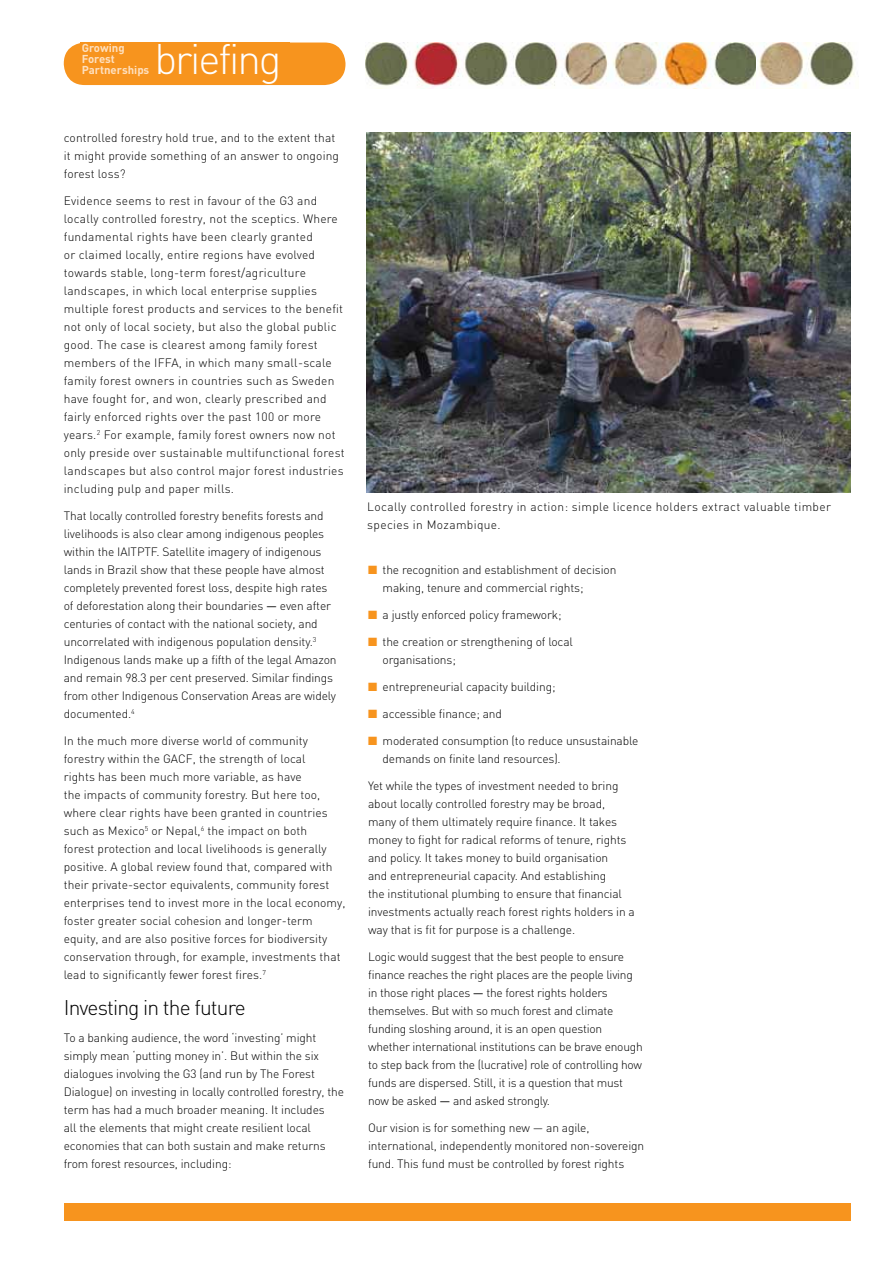
<style>
.page{position:relative;width:893px;height:1263px;background:#fff}
.page>*{position:absolute;margin:0;border:0;box-sizing:border-box;transform-origin:0 0}
.t1{font:300 42.15px "DIN";letter-spacing:-.05em;color:#fff}
.t2{font:300 21px "DIN";letter-spacing:-.04em;color:#000}
.t3{font:300 12px/18px "DIN";letter-spacing:-.01em;color:#000}
.t4{font:300 12px/18px "DIN";letter-spacing:.02em;color:#000}
.t5{font:300 12px/18px "DIN";letter-spacing:.01em;color:#000}
.t6{font:300 12px/18px "DIN";letter-spacing:.03em;color:#000}
.t7{font:700 11.4px/10.8px "DIN";color:#fee0bf}
.s1{font-weight:400}
.s2{color:#f7941e}
</style>
<div class="page">
<div style="left:64px;top:1203px;width:786px;height:17px;background:#f7941e"></div>
<img style="left:365px;top:42px;width:390px;height:47px">
<img style="left:758px;top:42px;width:101px;height:47px">
<div style="left:64px;top:43px;width:281px;height:42px;background:#f7941e;border-radius:21px"></div>
<img style="left:367px;top:133px;width:483px;height:360px">
<p class="t7" style="left:82px;top:42px;width:69px">Growing<br>Forest<br>Partnerships</p>
<h1 class="t1" style="left:154px;top:33px;width:129px">briefing</h1>
<p class="t5" style="left:64px;top:128px;width:277px">controlled forestry hold true, and to the extent that it might provide something of an answer to ongoing forest loss?</p>
<p class="t4" style="left:64px;top:191px;width:282px">Evidence seems to rest in favour of the G3 and locally controlled forestry, not the sceptics. Where fundamental rights have been clearly granted<br>or claimed locally, entire regions have evolved towards stable, long-term forest/agriculture landscapes, in which local enterprise supplies multiple forest products and services to the benefit not only of local society, but also the global public good. The case is clearest among family forest members of the IFFA, in which many small-scale family forest owners in countries such as Sweden have fought for, and won, clearly prescribed and fairly enforced rights over the past 100 or more years.<sup>2</sup> For example, family forest owners now not only preside over sustainable multifunctional forest landscapes but also control major forest industries including pulp and paper mills.</p>
<p class="t3" style="left:64px;top:506px;width:274px">That locally controlled forestry benefits forests and livelihoods is also clear among indigenous peoples within the IAITPTF. Satellite imagery of indigenous lands in Brazil show that these people have almost completely prevented forest loss, despite high rates of deforestation along their boundaries <span class="s1">—</span> even after centuries of contact with the national society, and uncorrelated with indigenous population density.<sup>3<br></sup>Indigenous lands make up a fifth of the legal Amazon and remain 98.3 per cent preserved. Similar findings from other Indigenous Conservation Areas are widely documented.<sup>4</sup></p>
<p class="t3" style="left:64px;top:731px;width:283px">In the much more diverse world of community forestry within the GACF, the strength of local<br>rights has been much more variable, as have<br>the impacts of community forestry. But here too, where clear rights have been granted in countries such as Mexico<sup>5</sup> or Nepal,<sup>6</sup> the impact on both<br>forest protection and local livelihoods is generally positive. A global review found that, compared with their private-sector equivalents, community forest enterprises tend to invest more in the local economy, foster greater social cohesion and longer-term equity, and are also positive forces for biodiversity conservation through, for example, investments that lead to significantly fewer forest fires.<sup>7</sup></p>
<h2 class="t2" style="left:64px;top:993px;width:184px">Investing in the future</h2>
<p class="t3" style="left:64px;top:1028px;width:282px">To a banking audience, the word ‘investing’ might simply mean ‘putting money in’. But within the six dialogues involving the G3 (and run by The Forest Dialogue) on investing in locally controlled forestry, the term has had a much broader meaning. It includes<br>all the elements that might create resilient local economies that can both sustain and make returns from forest resources, including:</p>
<p class="t6" style="left:367px;top:497px;width:465px">Locally controlled forestry in action: simple licence holders extract valuable timber species in Mozambique.</p>
<p class="t3" style="left:383px;top:560px;width:235px;text-indent:-14px"><span class="s2">■</span> the recognition and establishment of decision making, tenure and commercial rights;</p>
<p class="t3" style="left:368px;top:605px;width:195px"><span class="s2">■</span> a justly enforced policy framework;</p>
<p class="t3" style="left:383px;top:632px;width:192px;text-indent:-14px"><span class="s2">■</span> the creation or strengthening of local organisations;</p>
<p class="t3" style="left:368px;top:677px;width:189px"><span class="s2">■</span> entrepreneurial capacity building;</p>
<p class="t3" style="left:368px;top:704px;width:135px"><span class="s2">■</span> accessible finance; and</p>
<p class="t3" style="left:383px;top:731px;width:257px;text-indent:-14px"><span class="s2">■</span> moderated consumption (to reduce unsustainable demands on finite land resources).</p>
<p class="t3" style="left:368px;top:776px;width:268px">Yet while the types of investment needed to bring about locally controlled forestry may be broad, many of them ultimately require finance. It takes money to fight for radical reforms of tenure, rights and policy. It takes money to build organisation<br>and entrepreneurial capacity. And establishing<br>the institutional plumbing to ensure that financial investments actually reach forest rights holders in a way that is fit for purpose is a challenge.</p>
<p class="t3" style="left:368px;top:947px;width:276px">Logic would suggest that the best people to ensure finance reaches the right places are the people living in those right places <span class="s1">—</span> the forest rights holders themselves. But with so much forest and climate funding sloshing around, it is an open question whether international institutions can be brave enough to step back from the (lucrative) role of controlling how funds are dispersed. Still, it is a question that must now be asked <span class="s1">—</span> and asked strongly.</p>
<p class="t3" style="left:368px;top:1118px;width:278px">Our vision is for something new — an agile, international, independently monitored non-sovereign fund. This fund must be controlled by forest rights</p>
</div>
